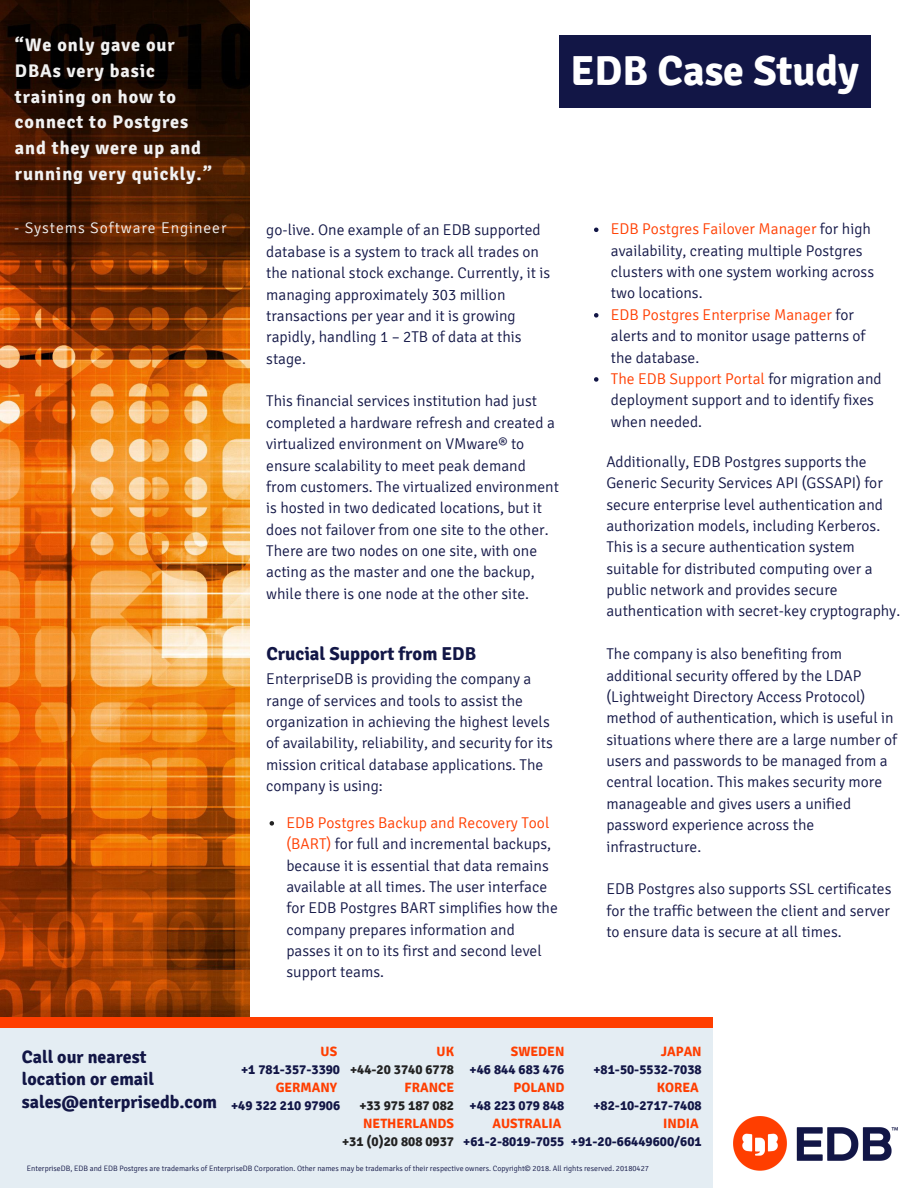
<style>
.page{position:relative;width:918px;height:1188px;background:#fff}
.page>*{position:absolute;margin:0;border:0;box-sizing:border-box;transform-origin:0 0}
.t1{font:700 42px "Signika";color:#fff}
.t2{font:700 18.75px "Signika";color:#121646}
.t3{font:700 18.3px/25.8px "Signika";letter-spacing:.05em;color:#f2f2f2}
.t4{font:700 18px/22.5px "Signika";color:#121646}
.t5{font:300 15.6px/21.3px "Signika";color:#121646}
.t6{font:300 15.6px "Signika";letter-spacing:.06em;color:#f2f2f2}
.t7{font:700 13.5px "Signika";color:#121646}
.t8{font:700 13.5px "Signika";color:#ff3e00}
.t9{font:700 13.5px "Signika";color:#222}
.t10{font:300 7.8px "Signika";color:#121646}
.s1{color:#ff3e00}
</style>
<div class="page">
<img style="left:0;top:0;width:249px;height:1018px">
<div style="left:0;top:1018px;width:713px;height:170px;background:#ff3e00"></div>
<div style="left:0;top:1028px;width:713px;height:160px;background:#e4edf3"></div>
<svg style="left:594px;top:228px;width:4px;height:4px"></svg>
<svg style="left:594px;top:313px;width:4px;height:5px"></svg>
<svg style="left:594px;top:377px;width:4px;height:5px"></svg>
<svg style="left:270px;top:821px;width:4px;height:5px"></svg>
<div style="left:559px;top:36px;width:312px;height:72px;background:#121646"></div>
<img style="left:733px;top:1116px;width:165px;height:54px">
<p class="t3" style="left:15px;top:32px;width:199px">“We only gave our<br>DBAs very basic training on how to connect to Postgres and they were up and running very quickly.”</p>
<p class="t6" style="left:14px;top:219px;width:214px">- Systems Software Engineer</p>
<h1 class="t1" style="left:570px;top:46px;width:290px">EDB Case Study</h1>
<p class="t5" style="left:266px;top:220px;width:285px">go-live. One example of an EDB supported database is a system to track all trades on the national stock exchange. Currently, it is managing approximately 303 million transactions per year and it is growing rapidly, handling 1 – 2TB of data at this stage.</p>
<p class="t5" style="left:266px;top:391px;width:294px">This financial services institution had just completed a hardware refresh and created a virtualized environment on VMware® to ensure scalability to meet peak demand from customers. The virtualized environment is hosted in two dedicated locations, but it does not failover from one site to the other.<br>There are two nodes on one site, with one acting as the master and one the backup, while there is one node at the other site.</p>
<p class="t2" style="left:267px;top:642px;width:211px">Crucial Support from EDB</p>
<p class="t5" style="left:266px;top:669px;width:288px">EnterpriseDB is providing the company a range of services and tools to assist the organization in achieving the highest levels of availability, reliability, and security for its mission critical database applications. The company is using:</p>
<p class="t5" style="left:286px;top:812px;width:273px"><span class="s1">EDB Postgres Backup and Recovery Tool (BART)</span> for full and incremental backups, because it is essential that data remains available at all times. The user interface for EDB Postgres BART simplifies how the company prepares information and passes it on to its first and second level support teams.</p>
<p class="t5" style="left:611px;top:219px;width:272px"><span class="s1">EDB Postgres Failover Manager</span> for high availability, creating multiple Postgres clusters with one system working across two locations.<br><span class="s1">EDB Postgres Enterprise Manager</span> for alerts and to monitor usage patterns of the database.<br><span class="s1">The EDB Support Portal</span> for migration and deployment support and to identify fixes when needed.</p>
<p class="t5" style="left:606px;top:451px;width:295px">Additionally, EDB Postgres supports the Generic Security Services API (GSSAPI) for secure enterprise level authentication and authorization models, including Kerberos.<br>This is a secure authentication system suitable for distributed computing over a public network and provides secure authentication with secret-key cryptography.</p>
<p class="t5" style="left:606px;top:643px;width:292px">The company is also benefiting from additional security offered by the LDAP (Lightweight Directory Access Protocol) method of authentication, which is useful in situations where there are a large number of users and passwords to be managed from a central location. This makes security more manageable and gives users a unified password experience across the infrastructure.</p>
<p class="t5" style="left:606px;top:879px;width:287px;text-align:justify">EDB Postgres also supports SSL certificates for the traffic between the client and server to ensure data is secure at all times.</p>
<p class="t4" style="left:22px;top:1046px;width:197px">Call our nearest<br>location or email sales@enterprisedb.com</p>
<p class="t8" style="left:321px;top:1044px;width:18px">US</p>
<p class="t7" style="left:241px;top:1062px;width:100px">+1 781-357-3390</p>
<p class="t8" style="left:276px;top:1080px;width:63px">GERMANY</p>
<p class="t7" style="left:231px;top:1098px;width:111px">+49 322 210 97906</p>
<p class="t8" style="left:437px;top:1044px;width:19px">UK</p>
<p class="t9" style="left:350px;top:1062px;width:106px">+44-20 3740 6778</p>
<p class="t8" style="left:405px;top:1080px;width:51px">FRANCE</p>
<p class="t9" style="left:359px;top:1098px;width:96px">+33 975 187 082</p>
<p class="t8" style="left:363px;top:1116px;width:92px">NETHERLANDS</p>
<p class="t9" style="left:342px;top:1134px;width:114px">+31 (0)20 808 0937</p>
<p class="t8" style="left:511px;top:1044px;width:55px">SWEDEN</p>
<p class="t7" style="left:470px;top:1062px;width:96px">+46 844 683 476</p>
<p class="t8" style="left:513px;top:1080px;width:53px">POLAND</p>
<p class="t7" style="left:470px;top:1098px;width:96px">+48 223 079 848</p>
<p class="t8" style="left:493px;top:1116px;width:70px">AUSTRALIA</p>
<p class="t7" style="left:463px;top:1134px;width:103px">+61-2-8019-7055</p>
<p class="t8" style="left:661px;top:1044px;width:42px">JAPAN</p>
<p class="t7" style="left:593px;top:1062px;width:110px">+81-50-5532-7038</p>
<p class="t8" style="left:657px;top:1080px;width:44px">KOREA</p>
<p class="t7" style="left:593px;top:1098px;width:110px">+82-10-2717-7408</p>
<p class="t8" style="left:663px;top:1116px;width:37px">INDIA</p>
<p class="t7" style="left:571px;top:1134px;width:132px">+91-20-66449600/601</p>
<p class="t10" style="left:27px;top:1164px;width:624px">EnterpriseDB, EDB and EDB Postgres are trademarks of EnterpriseDB Corporation. Other names may be trademarks of their respective owners. Copyright© 2018. All rights reserved. 20180427</p>
</div>
